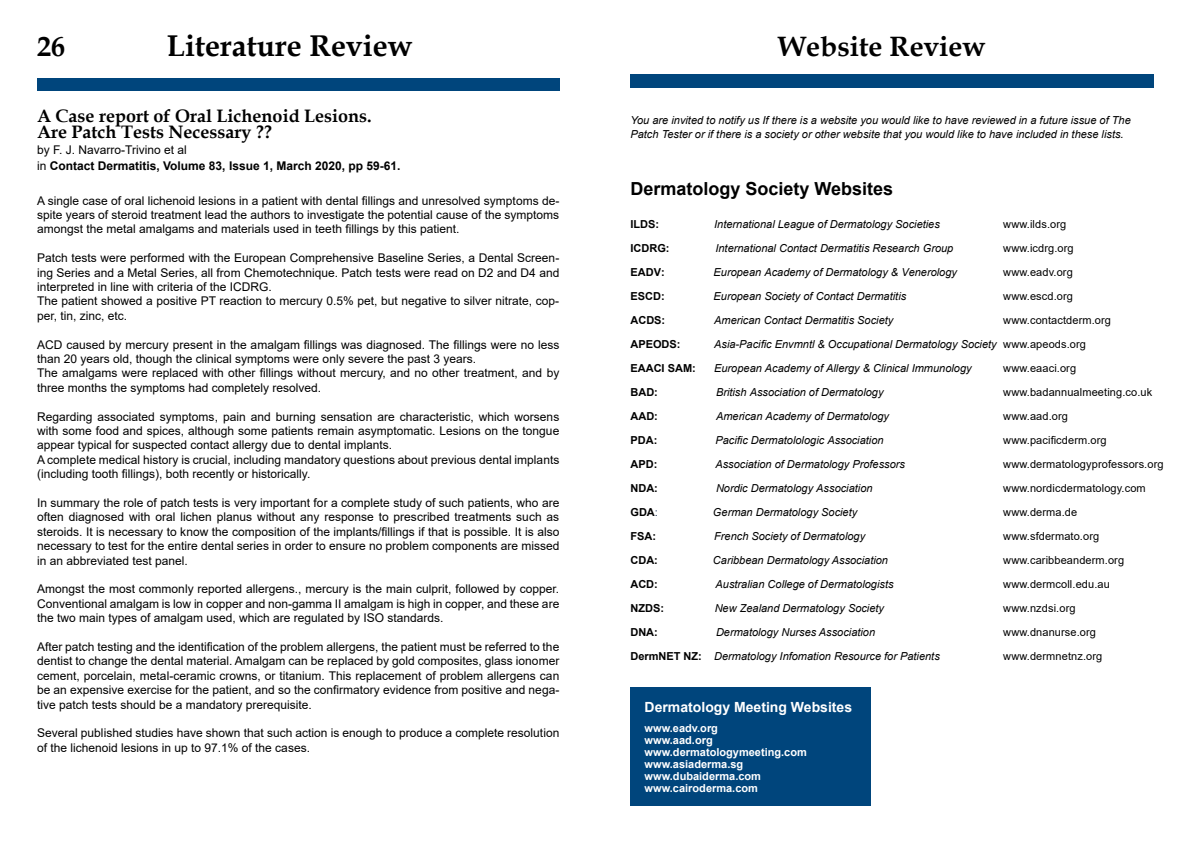
<style>
.page{position:relative;width:1191px;height:842px;background:#fff}
.page>*{position:absolute;margin:0;border:0;box-sizing:border-box;transform-origin:0 0}
.t1{font:700 30px "Book Antiqua";color:#000}
.t2{font:700 28px "Book Antiqua";color:#000}
.t3{font:700 18px/16px "Book Antiqua";color:#000}
.t4{font:700 18px "Arial";color:#000}
.t5{font:700 14px "Arial";color:#fff}
.t6{font:12px/14.4px "Arial";color:#000;text-align:justify}
.t7{font:700 12px/16px "Arial";color:#000}
.t8{font:italic 11px/14.4px "Arial";color:#000}
.t9{font:11px/24px "Arial";letter-spacing:.01em;color:#000}
.t10{font:700 11px/12px "Arial";color:#fff}
.t11{font:700 11px "Arial";color:#000}
.s1{font-weight:400}
.s2{font-size:12px}
.s3{font-weight:400;color:#1c355b}
.s4{font-weight:700;font-style:normal}
</style>
<div class="page">
<div style="left:630px;top:74px;width:524px;height:14px;background:#00457c"></div>
<div style="left:630px;top:687px;width:240px;height:118px;background:#00457c"></div>
<div style="left:37px;top:78px;width:522px;height:12px;background:#00457c"></div>
<h1 class="t1" style="left:167px;top:25px;width:247px">Literature Review</h1>
<h2 class="t2" style="left:37px;top:28px;width:29px">26</h2>
<h2 class="t2" style="left:778px;top:28px;width:209px">Website Review</h2>
<h3 class="t3" style="left:37px;top:108px;width:336px">A Case report of Oral Lichenoid Lesions.<br>Are Patch Tests Necessary ??</h3>
<p class="t7" style="left:37px;top:142px;width:365px"><span class="s1">by F. J. Navarro-Trivino et al<br>in</span> Contact Dermatitis, Volume 83, Issue 1, March 2020, pp 59-61.</p>
<p class="t6" style="left:37px;top:193px;width:524px">A single case of oral lichenoid lesions in a patient with dental fillings and unresolved symptoms de&shy;spite years of steroid treatment lead the authors to investigate the potential cause of the symptoms amongst the metal amalgams and materials used in teeth fillings by this patient.</p>
<p class="t6" style="left:37px;top:251px;width:524px;text-align:left">Patch tests were performed with the European Comprehensive Baseline Series, a Dental Screen&shy;ing Series and a Metal Series, all from Chemotechnique. Patch tests were read on D2 and D4 and interpreted in line with criteria of the ICDRG.<br>The patient showed a positive PT reaction to mercury 0.5% pet, but negative to silver nitrate, cop&shy;per, tin, zinc, etc.</p>
<p class="t6" style="left:37px;top:337px;width:524px;text-align:left">ACD caused by mercury present in the amalgam fillings was diagnosed. The fillings were no less than 20 years old, though the clinical symptoms were only severe the past 3 years.<br>The amalgams were replaced with other fillings without mercury, and no other treatment, and by three months the symptoms had completely resolved.</p>
<p class="t6" style="left:37px;top:409px;width:524px;text-align:left">Regarding associated symptoms, pain and burning sensation are characteristic, which worsens with some food and spices, although some patients remain asymptomatic. Lesions on the tongue appear typical for suspected contact allergy due to dental implants.<br>A complete medical history is crucial, including mandatory questions about previous dental implants (including tooth fillings), both recently or historically.</p>
<p class="t6" style="left:37px;top:496px;width:524px">In summary the role of patch tests is very important for a complete study of such patients, who are often diagnosed with oral lichen planus without any response to prescribed treatments such as steroids. It is necessary to know the composition of the implants/fillings if that is possible. It is also necessary to test for the entire dental series in order to ensure no problem components are missed in an abbreviated test panel.</p>
<p class="t6" style="left:37px;top:582px;width:524px">Amongst the most commonly reported allergens., mercury is the main culprit, followed by copper.<br>Conventional amalgam is low in copper and non-gamma II amalgam is high in copper, and these are the two main types of amalgam used, which are regulated by ISO standards.</p>
<p class="t6" style="left:37px;top:640px;width:524px">After patch testing and the identification of the problem allergens, the patient must be referred to the dentist to change the dental material. Amalgam can be replaced by gold composites, glass ionomer cement, porcelain, metal-ceramic crowns, or titanium. This replacement of problem allergens can be an expensive exercise for the patient, and so the confirmatory evidence from positive and nega&shy;tive patch tests should be a mandatory prerequisite.</p>
<p class="t6" style="left:37px;top:726px;width:524px">Several published studies have shown that such action is enough to produce a complete resolution of the lichenoid lesions in up to 97.1% of the cases.</p>
<p class="t8" style="left:630px;top:113px;width:502px">You are invited to notify us If there is a website you would like to have reviewed in a future issue of The<br>Patch Tester or if there is a society or other website that you would like to have included in these lists<span class="s2">.</span></p>
<h3 class="t4" style="left:630px;top:176px;width:264px">Dermatology Society Websites</h3>
<p class="t11" style="left:630px;top:216px;width:30px">ILDS:</p>
<p class="t8" style="left:714px;top:217px;width:227px">International League of Dermatology Societies</p>
<p class="t11" style="left:630px;top:240px;width:41px">ICDRG:</p>
<p class="t8" style="left:715px;top:241px;width:239px">International Contact Dermatitis Research Group</p>
<p class="t11" style="left:630px;top:264px;width:36px">EADV:</p>
<p class="t8" style="left:713px;top:265px;width:245px">European Academy of Dermatology &amp; Venerology</p>
<p class="t11" style="left:630px;top:288px;width:36px">ESCD:</p>
<p class="t8" style="left:713px;top:289px;width:194px">European Society of Contact Dermatitis</p>
<p class="t11" style="left:630px;top:312px;width:36px">ACDS:</p>
<p class="t8" style="left:714px;top:313px;width:181px">American Contact Dermatitis Society</p>
<p class="t11" style="left:630px;top:336px;width:52px">APEODS:</p>
<p class="t8" style="left:714px;top:337px;width:284px">Asia-Pacific Envmntl &amp; Occupational Dermatology Society</p>
<p class="t11" style="left:630px;top:360px;width:67px">EAACI SAM:</p>
<p class="t8" style="left:714px;top:361px;width:259px">European Academy of Allergy &amp; Clinical Immunology</p>
<p class="t11" style="left:630px;top:384px;width:29px">BAD:</p>
<p class="t8" style="left:716px;top:385px;width:169px">British Association of Dermatology</p>
<p class="t11" style="left:630px;top:408px;width:29px">AAD:</p>
<p class="t8" style="left:716px;top:409px;width:174px">American Academy of Dermatology</p>
<p class="t11" style="left:630px;top:432px;width:28px">PDA:</p>
<p class="t8" style="left:715px;top:433px;width:170px">Pacific Dermatolologic Association</p>
<p class="t11" style="left:630px;top:456px;width:28px">APD:</p>
<p class="t8" style="left:715px;top:457px;width:191px">Association of Dermatology Professors</p>
<p class="t11" style="left:630px;top:480px;width:29px">NDA:</p>
<p class="t8" style="left:716px;top:481px;width:158px">Nordic Dermatology Association</p>
<p class="t11" style="left:630px;top:504px;width:29px">GDA<span class="s3">:</span></p>
<p class="t8" style="left:713px;top:505px;width:146px">German Dermatology Society</p>
<p class="t11" style="left:630px;top:528px;width:27px">FSA:</p>
<p class="t8" style="left:714px;top:529px;width:152px">French Society of Dermatology</p>
<p class="t11" style="left:630px;top:552px;width:29px">CDA:</p>
<p class="t8" style="left:713px;top:553px;width:177px">Caribbean Dermatology Association</p>
<p class="t11" style="left:630px;top:576px;width:29px">ACD:</p>
<p class="t8" style="left:715px;top:577px;width:179px">Australian College of Dermatologists</p>
<p class="t11" style="left:630px;top:600px;width:35px">NZDS:</p>
<p class="t8" style="left:714px;top:601px;width:171px">New Zealand Dermatology Society</p>
<p class="t11" style="left:630px;top:624px;width:29px">DNA:</p>
<p class="t9" style="left:1003px;top:212px;width:162px">www.ilds.org<br>www.icdrg.org<br>www.eadv.org<br>www.escd.org www.contactderm.org www.apeods.org<br>www.eaaci.org www.badannualmeeting.co.uk www.aad.org www.pacificderm.org www.dermatologyprofessors.org www.nordicdermatology.com www.derma.de www.sfdermato.org www.caribbeanderm.org www.dermcoll.edu.au www.nzdsi.org www.dnanurse.org www.dermnetnz.org</p>
<p class="t8" style="left:630px;top:620px;width:311px;line-height:24px;text-indent:86px">Dermatology Nurses Association<br><span class="s4">DermNET NZ:</span> Dermatology Infomation Resource for Patients</p>
<p class="t5" style="left:644px;top:697px;width:209px">Dermatology Meeting Websites</p>
<p class="t10" style="left:644px;top:722px;width:164px">www.eadv.org<br>www.aad.org www.dermatologymeeting.com www.asiaderma.sg www.dubaiderma.com www.cairoderma.com</p>
</div>
